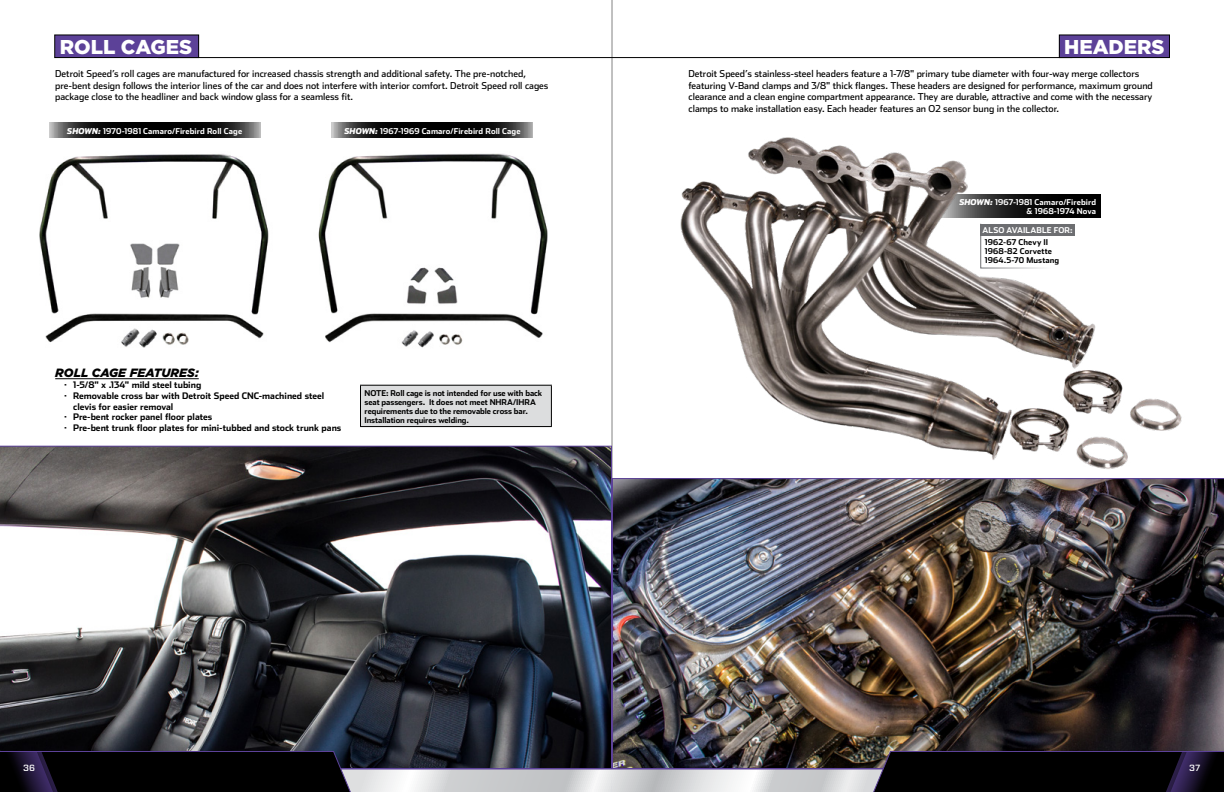
<style>
.page{position:relative;width:1224px;height:792px;background:#fff}
.page>*{position:absolute;margin:0;border:0;box-sizing:border-box;transform-origin:0 0}
.t1{font:900 20px "Gotham HTF";letter-spacing:-.005em;color:#fff}
.t2{font:italic 900 12px "Gotham HTF";color:#000}
.t3{font:9.5px/11.4px "Stainless";color:#000}
.t4{font:700 9px "Stainless";color:#000}
.t5{font:500 9px "Vitesse Sans";color:#fff}
.t6{font:700 8px/9px "Stainless";letter-spacing:-.005em;color:#000}
.t7{font:700 8px/9px "Stainless";letter-spacing:.01em;color:#fff;text-align:right}
.s1{font-weight:900;font-style:italic}
</style>
<div class="page">
<hr style="left:612px;top:0;width:1px;height:792px;background:#000">
<img style="left:680px;top:137px;width:502px;height:332px">
<hr style="left:612px;top:57px;width:460px;height:1px;background:#000">
<div style="left:1059px;top:35px;width:110px;height:23px;background:#5c4198"></div>
<div style="left:1059px;top:34px;width:111px;height:24px;border:1px solid #000"></div>
<img style="left:39px;top:154px;width:230px;height:194px">
<img style="left:318px;top:153px;width:230px;height:195px">
<hr style="left:158px;top:57px;width:454px;height:1px;background:#000">
<div style="left:55px;top:35px;width:144px;height:23px;background:#5c4198"></div>
<div style="left:54px;top:34px;width:145px;height:24px;border:1px solid #000"></div>
<hr style="left:55px;top:379px;width:144px;height:1px;background:#000">
<div style="left:360px;top:385px;width:191px;height:42px;background:#dcddde"></div>
<hr style="left:360px;top:385px;width:192px;height:1px;background:#000">
<hr style="left:360px;top:386px;width:1px;height:40px;background:#000">
<hr style="left:551px;top:386px;width:1px;height:40px;background:#000">
<hr style="left:360px;top:426px;width:192px;height:1px;background:#000">
<svg style="left:0;top:446px;width:612px;height:322px;background:#505257"></svg>
<img style="left:612px;top:478px;width:612px;height:290px">
<svg style="left:49px;top:122px;width:212px;height:16px;background:#212121"></svg>
<svg style="left:332px;top:122px;width:201px;height:16px;background:#202020"></svg>
<svg style="left:980px;top:223px;width:71px;height:46px"></svg>
<div style="left:980px;top:224px;width:95px;height:12px;background:#6d6e71"></div>
<svg style="left:355px;top:768px;width:257px;height:2px"></svg>
<svg style="left:612px;top:768px;width:257px;height:2px"></svg>
<svg style="left:612px;top:770px;width:257px;height:22px;background:#d7d9da"></svg>
<svg style="left:869px;top:751px;width:355px;height:41px;background:#0a080e"></svg>
<svg style="left:355px;top:770px;width:257px;height:22px"></svg>
<svg style="left:0;top:751px;width:355px;height:41px;background:#09070d"></svg>
<h1 class="t1" style="left:60px;top:35px;width:134px">ROLL CAGES</h1>
<p class="t3" style="left:55px;top:68px;width:495px">Detroit Speed’s roll cages are manufactured for increased chassis strength and additional safety. The pre-notched, pre-bent design follows the interior lines of the car and does not interfere with interior comfort. Detroit Speed roll cages package close to the headliner and back window glass for a seamless fit.</p>
<p class="t7" style="left:67px;top:126px;width:176px"><span class="s1">SHOWN:</span> 1970-1981 Camaro/Firebird Roll Cage</p>
<p class="t7" style="left:344px;top:126px;width:178px"><span class="s1">SHOWN:</span> 1967-1969 Camaro/Firebird Roll Cage</p>
<p class="t2" style="left:55px;top:366px;width:145px">ROLL CAGE FEATURES:</p>
<p class="t4" style="left:64px;top:379px;width:139px">· 1-5/8" x .134" mild steel tubing</p>
<p class="t4" style="left:64px;top:390px;width:262px">· Removable cross bar with Detroit Speed CNC-machined steel</p>
<p class="t4" style="left:73px;top:401px;width:102px">clevis for easier removal</p>
<p class="t4" style="left:64px;top:412px;width:150px">· Pre-bent rocker panel floor plates</p>
<p class="t4" style="left:64px;top:423px;width:279px">· Pre-bent trunk floor plates for mini-tubbed and stock trunk pans</p>
<p class="t6" style="left:364px;top:388px;width:179px">NOTE: Roll cage is not intended for use with back seat passengers. It does not meet NHRA/IHRA requirements due to the removable cross bar.<br>Installation requires welding.</p>
<h1 class="t1" style="left:1064px;top:35px;width:102px">HEADERS</h1>
<p class="t3" style="left:688px;top:68px;width:466px">Detroit Speed’s stainless-steel headers feature a 1-7/8" primary tube diameter with four-way merge collectors featuring V-Band clamps and 3/8" thick flanges. These headers are designed for performance, maximum ground clearance and a clean engine compartment appearance. They are durable, attractive and come with the necessary clamps to make installation easy. Each header features an O2 sensor bung in the collector.</p>
<p class="t7" style="left:959px;top:198px;width:138px"><span class="s1">SHOWN:</span> 1967-1981 Camaro/Firebird &amp; 1968-1974 Nova</p>
<p class="t7" style="left:983px;top:226px;width:92px">ALSO AVAILABLE FOR:</p>
<p class="t6" style="left:985px;top:238px;width:76px">1962-67 Chevy II<br>1968-82 Corvette<br>1964.5-70 Mustang</p>
<p class="t5" style="left:23px;top:762px;width:13px">36</p>
<p class="t5" style="left:1189px;top:762px;width:13px">37</p>
</div>
